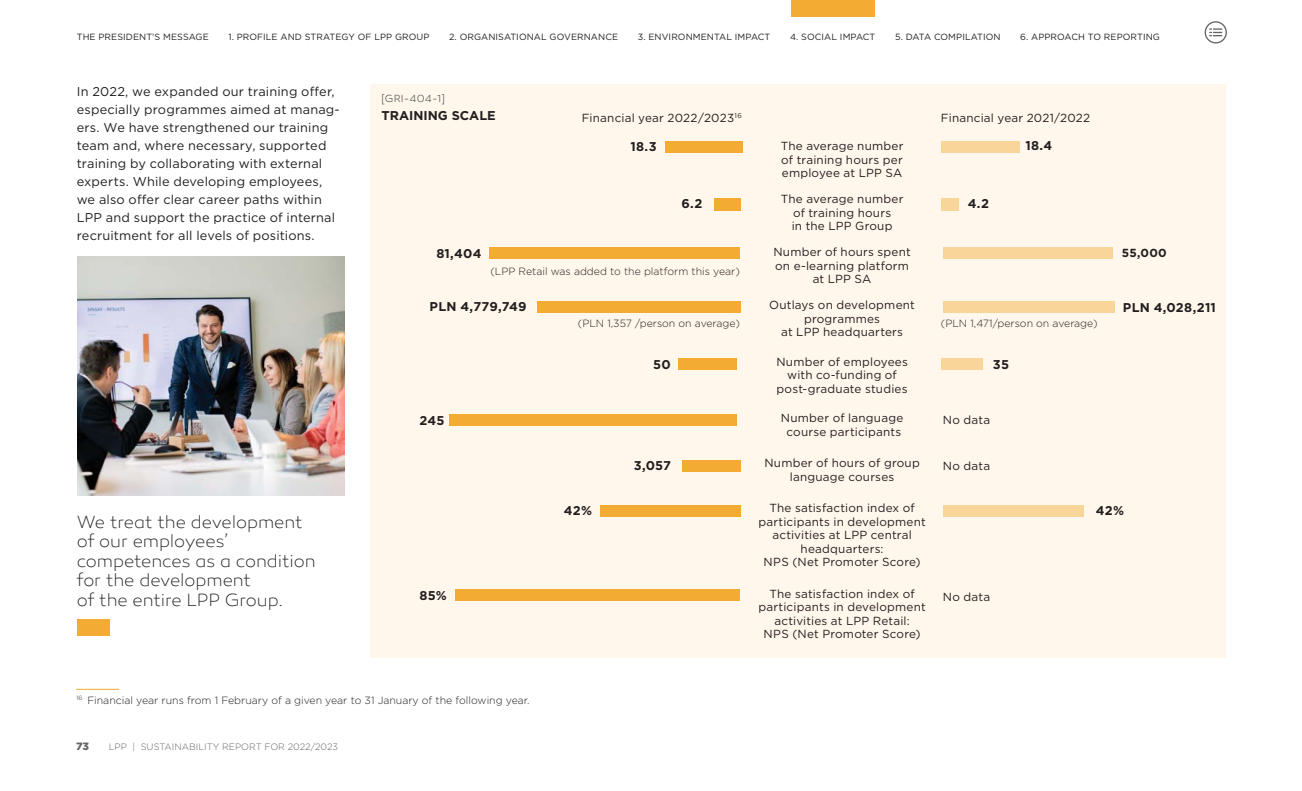
<style>
.page{position:relative;width:1302px;height:791px;background:#fff}
.page>*{position:absolute;margin:0;border:0;box-sizing:border-box;transform-origin:0 0}
.t1{font:200 18px/19.5px "Canaro";letter-spacing:-.01em;color:#231f20}
.t2{font:12.75px/18px "Gotham";letter-spacing:.015em;color:#231f20}
.t3{font:700 12.75px "Gotham";letter-spacing:.01em;color:#231f20}
.t4{font:11.7px/13.5px "Gotham";letter-spacing:.02em;color:#231f20;text-align:center}
.t5{font:700 11.7px "Gotham";color:#231f20}
.t6{font:900 10.65px "Gotham";color:#636466}
.t7{font:300 10.5px "Gotham";color:#231f20}
.t8{font:300 10.5px "Canaro";letter-spacing:.025em;color:#636466}
.t9{font:300 9.3px "Gotham";color:#636466}
.t10{font:9px "Gotham";letter-spacing:.01em;color:#231f20}
</style>
<div class="page">
<div style="left:370px;top:84px;width:855px;height:573px;background:#fff7eb"></div>
<div style="left:1204px;top:21px;width:22px;height:22px;border:1px solid #636466;border-radius:50%"></div>
<svg style="left:1209px;top:28px;width:12px;height:8px"></svg>
<hr style="left:76px;top:689px;width:43px;height:1px;background:#f3ab33">
<div style="left:77px;top:619px;width:32px;height:17px;background:#f3ab33"></div>
<div style="left:665px;top:141px;width:77px;height:12px;background:#f3ab33"></div>
<div style="left:714px;top:198px;width:26px;height:13px;background:#f3ab33"></div>
<div style="left:489px;top:247px;width:251px;height:12px;background:#f3ab33"></div>
<div style="left:537px;top:301px;width:203px;height:12px;background:#f3ab33"></div>
<div style="left:678px;top:358px;width:59px;height:12px;background:#f3ab33"></div>
<div style="left:599px;top:505px;width:141px;height:12px;background:#f3ab33"></div>
<div style="left:455px;top:589px;width:285px;height:12px;background:#f3ab33"></div>
<div style="left:942px;top:505px;width:141px;height:12px;background:#f9d59a"></div>
<div style="left:940px;top:141px;width:79px;height:12px;background:#f9d59a"></div>
<div style="left:940px;top:198px;width:18px;height:13px;background:#f9d59a"></div>
<div style="left:942px;top:247px;width:170px;height:12px;background:#f9d59a"></div>
<div style="left:942px;top:301px;width:172px;height:12px;background:#f9d59a"></div>
<div style="left:940px;top:358px;width:41px;height:12px;background:#f9d59a"></div>
<div style="left:449px;top:414px;width:288px;height:12px;background:#f3ab33"></div>
<div style="left:681px;top:460px;width:59px;height:12px;background:#f3ab33"></div>
<img style="left:78px;top:256px;width:266px;height:240px">
<div style="left:790px;top:0;width:84px;height:17px;background:#f3ab33"></div>
<p class="t10" style="left:77px;top:33px;width:133px">THE PRESIDENT’S MESSAGE</p>
<p class="t10" style="left:228px;top:33px;width:202px">1. PROFILE AND STRATEGY OF LPP GROUP</p>
<p class="t10" style="left:449px;top:33px;width:170px">2. ORGANISATIONAL GOVERNANCE</p>
<p class="t10" style="left:637px;top:33px;width:134px">3. ENVIRONMENTAL IMPACT</p>
<p class="t10" style="left:789px;top:33px;width:87px">4. SOCIAL IMPACT</p>
<p class="t10" style="left:894px;top:33px;width:107px">5. DATA COMPILATION</p>
<p class="t10" style="left:1020px;top:33px;width:141px">6. APPROACH TO REPORTING</p>
<p class="t2" style="left:77px;top:83px;width:264px">In 2022, we expanded our training offer, especially programmes aimed at manag&shy;ers. We have strengthened our training team and, where necessary, supported training by collaborating with external experts. While developing employees, we also offer clear career paths within LPP and support the practice of internal recruitment for all levels of positions.</p>
<p class="t8" style="left:381px;top:94px;width:65px">[GRI-404-1]</p>
<p class="t3" style="left:381px;top:110px;width:116px">TRAINING SCALE</p>
<p class="t4" style="left:581px;top:112px;width:161px">Financial year 2022/2023<sup>16</sup></p>
<p class="t4" style="left:940px;top:112px;width:151px">Financial year 2021/2022</p>
<p class="t3" style="left:1025px;top:140px;width:28px">18.4</p>
<p class="t4" style="left:780px;top:140px;width:124px;text-align:justify">The average number of training hours per employee at LPP SA</p>
<p class="t3" style="left:630px;top:141px;width:28px">18.3</p>
<p class="t4" style="left:780px;top:193px;width:124px">The average number of training hours<br>in the LPP Group</p>
<p class="t4" style="left:773px;top:246px;width:139px">Number of hours spent on e-learning platform at LPP SA</p>
<p class="t4" style="left:769px;top:299px;width:147px">Outlays on development programmes<br>at LPP headquarters</p>
<p class="t4" style="left:776px;top:356px;width:133px">Number of employees with co-funding of post-graduate studies</p>
<p class="t3" style="left:681px;top:198px;width:23px">6.2</p>
<p class="t3" style="left:967px;top:198px;width:23px">4.2</p>
<p class="t3" style="left:436px;top:248px;width:47px">81,404</p>
<p class="t7" style="left:490px;top:266px;width:251px">(LPP Retail was added to the platform this year)</p>
<p class="t3" style="left:429px;top:301px;width:98px">PLN 4,779,749</p>
<p class="t7" style="left:577px;top:318px;width:163px">(PLN 1,357 /person on average)</p>
<p class="t7" style="left:940px;top:318px;width:158px">(PLN 1,471/person on average)</p>
<p class="t3" style="left:653px;top:359px;width:19px">50</p>
<p class="t3" style="left:992px;top:359px;width:18px">35</p>
<p class="t4" style="left:780px;top:412px;width:124px">Number of language course participants</p>
<p class="t3" style="left:419px;top:415px;width:26px">245</p>
<p class="t4" style="left:942px;top:414px;width:49px">No data</p>
<p class="t4" style="left:764px;top:457px;width:157px">Number of hours of group language courses</p>
<p class="t3" style="left:633px;top:461px;width:39px">3,057</p>
<p class="t4" style="left:942px;top:459px;width:49px">No data</p>
<p class="t5" style="left:1121px;top:248px;width:46px">55,000</p>
<p class="t3" style="left:1122px;top:302px;width:95px">PLN 4,028,211</p>
<h1 class="t1" style="left:77px;top:514px;width:240px">We treat the development of our employees’ competences as a condition for the development<br>of the entire LPP Group.</h1>
<p class="t3" style="left:419px;top:590px;width:29px">85%</p>
<p class="t7" style="left:76px;top:695px;width:454px"><sup>16</sup> Financial year runs from 1 February of a given year to 31 January of the following year.</p>
<p class="t6" style="left:76px;top:742px;width:14px">73</p>
<p class="t9" style="left:109px;top:742px;width:231px">LPP | SUSTAINABILITY REPORT FOR 2022/2023</p>
<p class="t3" style="left:564px;top:505px;width:30px">42%</p>
<p class="t4" style="left:758px;top:502px;width:169px">The satisfaction index of participants in development activities at LPP central headquarters:<br>NPS (Net Promoter Score)</p>
<p class="t4" style="left:758px;top:588px;width:169px">The satisfaction index of participants in development activities at LPP Retail:<br>NPS (Net Promoter Score)</p>
<p class="t4" style="left:942px;top:591px;width:49px">No data</p>
<p class="t3" style="left:1095px;top:505px;width:30px">42%</p>
</div>
